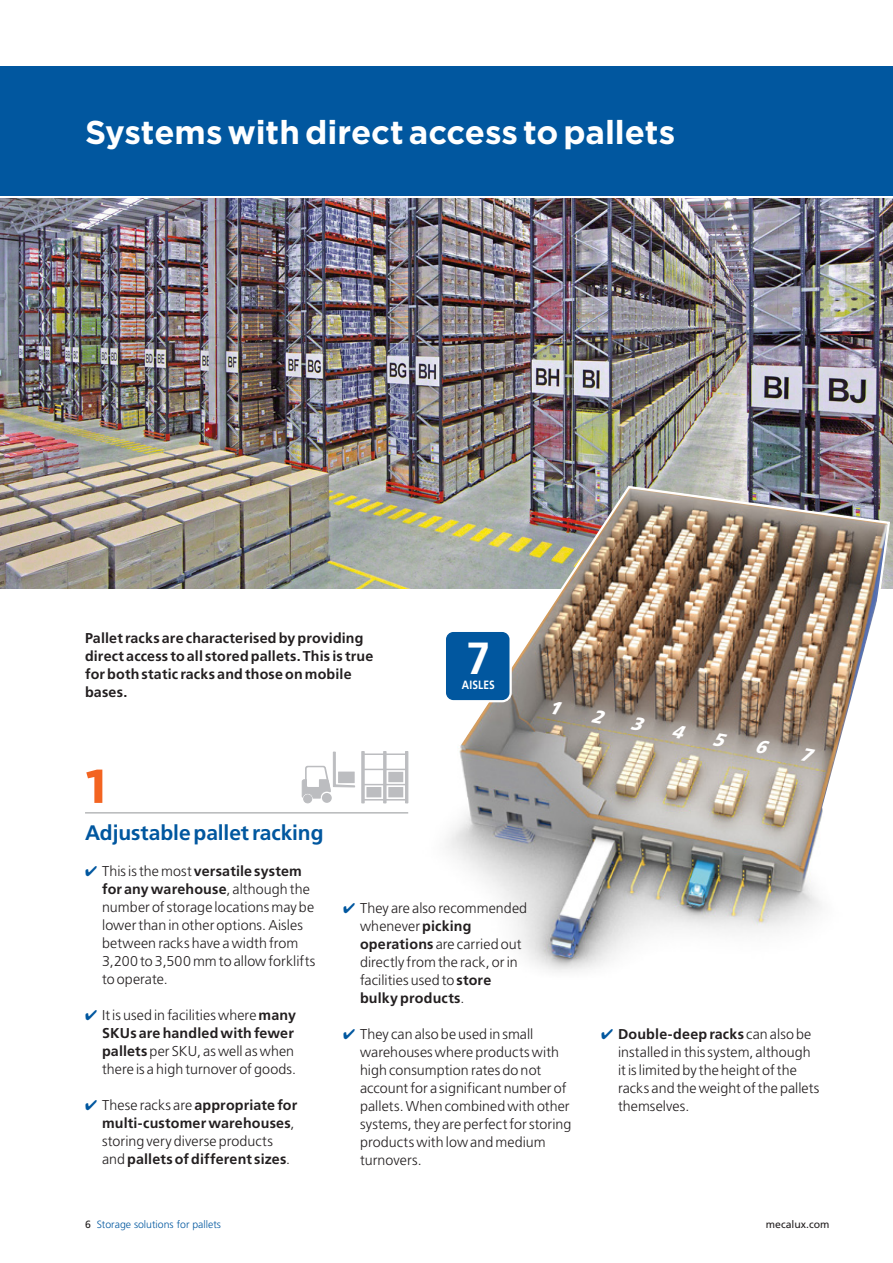
<style>
.page{position:relative;width:893px;height:1263px;background:#fff}
.page>*{position:absolute;margin:0;border:0;box-sizing:border-box;transform-origin:0 0}
.t1{font:700 47.25px "Gotham";color:#f36421;scale:1.11 1}
.t2{font:700 45px "Frutiger LT Std";color:#fff;scale:.95 1}
.t3{font:700 33px "Gotham";color:#fff}
.t4{font:700 21px "Frutiger LT Std";letter-spacing:-.005em;color:#01579f}
.t5{font:300 14.25px/18px "Frutiger LT Std";letter-spacing:.005em;color:#231f20}
.t6{font:700 14.25px/18px "Frutiger LT Std";letter-spacing:.015em;color:#231f20}
.t7{font:700 12px "Frutiger LT Std";letter-spacing:.02em;color:#fff;scale:.85 1}
.t8{font:300 10.5px "Frutiger LT Std";color:#01579f}
.t9{font:10.5px "Frutiger LT Std";color:#231f20}
.s1{color:#01579f}
.s2{font-weight:700}
.s3{font-weight:300}
.s4{font-weight:400;color:#231f20}
</style>
<div class="page">
<img style="left:0;top:198px;width:893px;height:390px">
<img style="left:390px;top:486px;width:448px;height:486px">
<img style="left:456px;top:485px;width:435px;height:263px">
<div style="left:445px;top:631px;width:66px;height:70px;background:#01579f;border-radius:9px"></div>
<div style="left:444px;top:630px;width:68px;height:72px;border:2px solid #fff;border-radius:9px"></div>
<div style="left:0;top:66px;width:893px;height:130px;background:#01579f"></div>
<hr style="left:85px;top:812px;width:323px;height:1px;background:#939598">
<div style="left:304px;top:795px;width:8px;height:8px;background:#bcbdc0;border-radius:50%"></div>
<div style="left:303px;top:794px;width:9px;height:9px;border:1px solid #bcbdc0;border-radius:50%"></div>
<div style="left:322px;top:793px;width:10px;height:10px;background:#bcbdc0;border-radius:50%"></div>
<svg style="left:301px;top:751px;width:54px;height:48px"></svg>
<div style="left:363px;top:753px;width:44px;height:2px;border:1px solid #bcbdc0"></div>
<div style="left:363px;top:784px;width:44px;height:1px;border:1px solid #bcbdc0"></div>
<div style="left:363px;top:769px;width:44px;height:1px;border:1px solid #bcbdc0"></div>
<div style="left:363px;top:799px;width:44px;height:1px;border:1px solid #bcbdc0"></div>
<div style="left:361px;top:751px;width:3px;height:52px;background:#bcbdc0;border:1px solid #bcbdc0"></div>
<hr style="left:383px;top:751px;width:3px;height:52px;background:#bcbdc0">
<hr style="left:405px;top:751px;width:3px;height:52px;background:#bcbdc0">
<div style="left:388px;top:772px;width:15px;height:10px;background:#bcbdc0"></div>
<div style="left:388px;top:787px;width:15px;height:10px;background:#bcbdc0"></div>
<div style="left:366px;top:787px;width:15px;height:10px;background:#bcbdc0"></div>
<svg style="left:549px;top:701px;width:13px;height:13px"></svg>
<svg style="left:591px;top:709px;width:16px;height:14px"></svg>
<svg style="left:630px;top:717px;width:16px;height:14px"></svg>
<svg style="left:671px;top:724px;width:17px;height:14px"></svg>
<svg style="left:713px;top:733px;width:15px;height:13px"></svg>
<svg style="left:755px;top:740px;width:16px;height:14px"></svg>
<svg style="left:800px;top:749px;width:15px;height:13px"></svg>
<h3 class="t3" style="left:85px;top:111px;width:592px">Systems with direct access to pallets</h3>
<p class="t6" style="left:85px;top:629px;width:290px">Pallet racks are characterised by providing direct access to all stored pallets. This is true for both static racks and those on mobile bases.</p>
<h1 class="t1" style="left:85px;top:755px;width:21px">1</h1>
<h3 class="t4" style="left:85px;top:821px;width:240px">Adjustable pallet racking</h3>
<h2 class="t2" style="left:466px;top:632px;width:27px">7</h2>
<p class="t7" style="left:462px;top:678px;width:40px">AISLES</p>
<p class="t5" style="left:102px;top:862px;width:215px;text-indent:-17px"><span class="s1">✔</span> This is the most <span class="s2">versatile system for any warehouse</span>, although the number of storage locations may be lower than in other options. Aisles between racks have a width from<br>3,200 to 3,500 mm to allow forklifts to operate.</p>
<p class="t5" style="left:102px;top:1006px;width:196px;text-indent:-17px"><span class="s1">✔</span> It is used in facilities where <span class="s2">many<br>SKUs are handled with fewer pallets</span> per SKU, as well as when there is a high turnover of goods.</p>
<p class="t6" style="left:102px;top:1096px;width:197px;text-indent:-17px"><span class="s1">✔</span> <span class="s3">These racks are</span> appropriate for multi-customer warehouses<span class="s3">, storing very diverse products and</span> pallets of different sizes<span class="s3">.</span></p>
<p class="t5" style="left:360px;top:899px;width:169px;text-indent:-17px"><span class="s1">✔</span> They are also recommended whenever <span class="s2">picking operations</span> are carried out directly from the rack, or in facilities used to <span class="s2">store bulky products</span>.</p>
<p class="t5" style="left:360px;top:1025px;width:213px;text-indent:-17px"><span class="s1">✔</span> They can also be used in small warehouses where products with high consumption rates do not account for a significant number of pallets. When combined with other systems, they are perfect for storing products with low and medium turnovers.</p>
<p class="t5" style="left:618px;top:1025px;width:203px;text-indent:-17px"><span class="s1">✔</span> <span class="s2">Double-deep racks</span> can also be installed in this system, although it is limited by the height of the racks and the weight of the pallets themselves.</p>
<p class="t8" style="left:85px;top:1218px;width:137px"><span class="s4">6</span> Storage solutions for pallets</p>
<p class="t9" style="left:766px;top:1218px;width:65px">mecalux.com</p>
</div>
